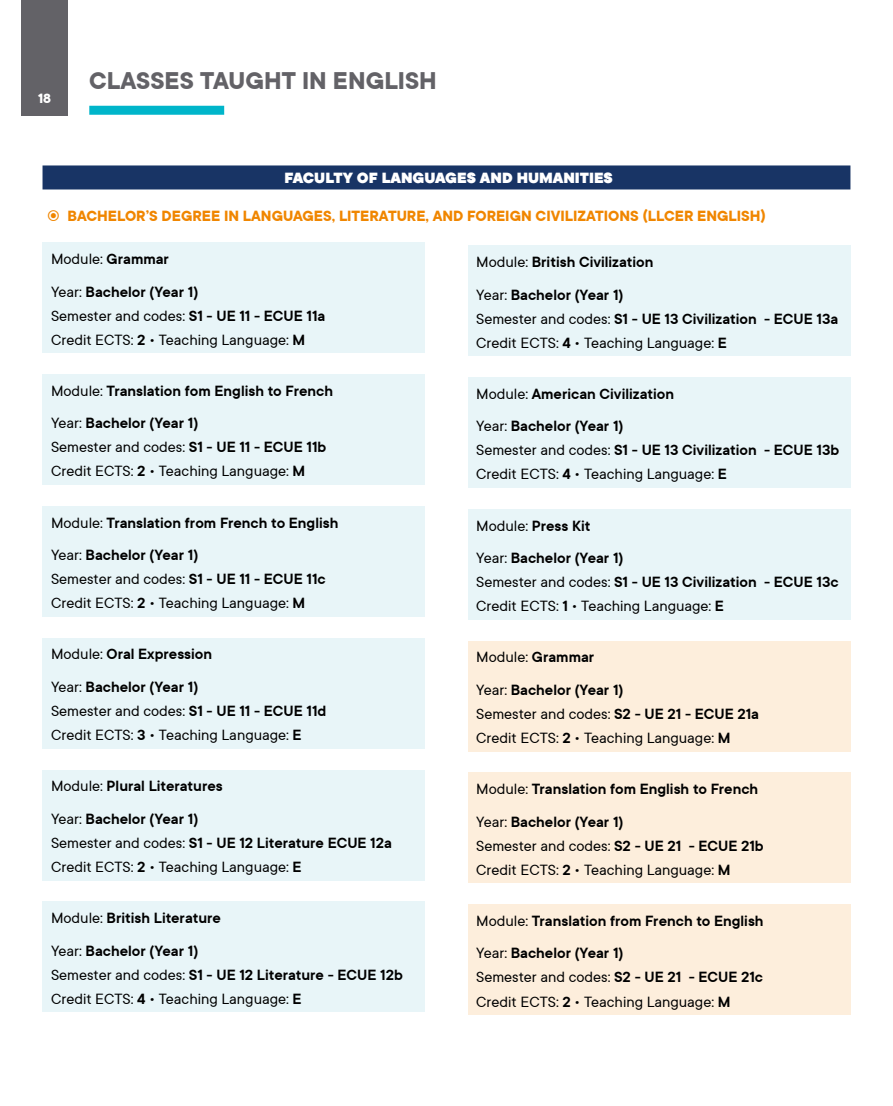
<style>
.page{position:relative;width:893px;height:1106px;background:#fff}
.page>*{position:absolute;margin:0;border:0;box-sizing:border-box;transform-origin:0 0}
.t1{font:700 27px "TT Commons Classic";color:#636267}
.t2{font:16.5px/24px "TT Commons Classic";color:#000}
.t3{font:600 16.5px/32.5px "TT Commons Classic";color:#000}
.t4{font:700 16.5px "TT Commons Classic";color:#f08600}
.t5{font:900 16.5px "TT Commons Classic";color:#fff}
.t6{font:700 15px "TT Commons Classic";color:#fff}
.s1{font-weight:400}
.s2{font-weight:600}
</style>
<div class="page">
<div style="left:89px;top:106px;width:135px;height:9px;background:#00b5ca"></div>
<div style="left:43px;top:165px;width:807px;height:24px;background:#183465"></div>
<div style="left:43px;top:243px;width:382px;height:110px;background:#e8f5f8"></div>
<div style="left:43px;top:374px;width:382px;height:111px;background:#e8f5f8"></div>
<div style="left:43px;top:506px;width:382px;height:110px;background:#e8f5f8"></div>
<div style="left:43px;top:638px;width:382px;height:110px;background:#e8f5f8"></div>
<div style="left:43px;top:769px;width:382px;height:111px;background:#e8f5f8"></div>
<div style="left:43px;top:901px;width:382px;height:111px;background:#e8f5f8"></div>
<div style="left:468px;top:245px;width:382px;height:111px;background:#e8f5f8"></div>
<div style="left:468px;top:377px;width:382px;height:111px;background:#e8f5f8"></div>
<div style="left:468px;top:509px;width:382px;height:110px;background:#e8f5f8"></div>
<div style="left:468px;top:641px;width:382px;height:110px;background:#fdeedc"></div>
<div style="left:468px;top:772px;width:382px;height:111px;background:#fdeedc"></div>
<div style="left:468px;top:904px;width:382px;height:111px;background:#fdeedc"></div>
<div style="left:21px;top:0;width:47px;height:116px;background:#636267"></div>
<p class="t6" style="left:38px;top:89px;width:15px">18</p>
<h1 class="t1" style="left:89px;top:63px;width:349px">CLASSES TAUGHT IN ENGLISH</h1>
<p class="t5" style="left:284px;top:166px;width:330px">FACULTY OF LANGUAGES AND HUMANITIES</p>
<p class="t4" style="left:68px;top:205px;width:700px">BACHELOR’S DEGREE IN LANGUAGES, LITERATURE, AND FOREIGN CIVILIZATIONS (LLCER ENGLISH)</p>
<p class="t3" style="left:51px;top:242px;width:149px"><span class="s1">Module:</span> Grammar<br><span class="s1">Year:</span> Bachelor (Year 1)</p>
<p class="t2" style="left:51px;top:303px;width:276px">Semester and codes: <span class="s2">S1 - UE 11 - ECUE 11a<br></span>Credit ECTS: <span class="s2">2</span> • Teaching Language: <span class="s2">M</span></p>
<p class="t3" style="left:51px;top:374px;width:283px"><span class="s1">Module:</span> Translation fom English to French<br><span class="s1">Year:</span> Bachelor (Year 1)</p>
<p class="t2" style="left:51px;top:435px;width:277px">Semester and codes: <span class="s2">S1 - UE 11 - ECUE 11b<br></span>Credit ECTS: <span class="s2">2</span> • Teaching Language: <span class="s2">M</span></p>
<p class="t3" style="left:51px;top:506px;width:289px"><span class="s1">Module:</span> Translation from French to English<br><span class="s1">Year:</span> Bachelor (Year 1)</p>
<p class="t2" style="left:51px;top:566px;width:276px">Semester and codes: <span class="s2">S1 - UE 11 - ECUE 11c<br></span>Credit ECTS: <span class="s2">2</span> • Teaching Language: <span class="s2">M</span></p>
<p class="t3" style="left:51px;top:637px;width:163px"><span class="s1">Module:</span> Oral Expression<br><span class="s1">Year:</span> Bachelor (Year 1)</p>
<p class="t2" style="left:51px;top:698px;width:277px">Semester and codes: <span class="s2">S1 - UE 11 - ECUE 11d<br></span>Credit ECTS: <span class="s2">3</span> • Teaching Language: <span class="s2">E</span></p>
<p class="t3" style="left:51px;top:769px;width:173px"><span class="s1">Module:</span> Plural Literatures<br><span class="s1">Year:</span> Bachelor (Year 1)</p>
<p class="t2" style="left:51px;top:830px;width:342px">Semester and codes: <span class="s2">S1 - UE 12 Literature ECUE 12a<br></span>Credit ECTS: <span class="s2">2</span> • Teaching Language: <span class="s2">E</span></p>
<p class="t3" style="left:51px;top:901px;width:171px"><span class="s1">Module:</span> British Literature<br><span class="s1">Year:</span> Bachelor (Year 1)</p>
<p class="t2" style="left:51px;top:962px;width:353px">Semester and codes: <span class="s2">S1 - UE 12 Literature - ECUE 12b<br></span>Credit ECTS: <span class="s2">4</span> • Teaching Language: <span class="s2">E</span></p>
<p class="t3" style="left:476px;top:245px;width:179px"><span class="s1">Module:</span> British Civilization<br><span class="s1">Year:</span> Bachelor (Year 1)</p>
<p class="t2" style="left:476px;top:306px;width:364px">Semester and codes: <span class="s2">S1 - UE 13 Civilization - ECUE 13a<br></span>Credit ECTS: <span class="s2">4</span> • Teaching Language: <span class="s2">E</span></p>
<p class="t3" style="left:476px;top:377px;width:199px"><span class="s1">Module:</span> American Civilization<br><span class="s1">Year:</span> Bachelor (Year 1)</p>
<p class="t2" style="left:476px;top:438px;width:364px">Semester and codes: <span class="s2">S1 - UE 13 Civilization - ECUE 13b<br></span>Credit ECTS: <span class="s2">4</span> • Teaching Language: <span class="s2">E</span></p>
<p class="t3" style="left:476px;top:508px;width:149px"><span class="s1">Module:</span> Press Kit<br><span class="s1">Year:</span> Bachelor (Year 1)</p>
<p class="t2" style="left:476px;top:569px;width:364px">Semester and codes: <span class="s2">S1 - UE 13 Civilization - ECUE 13c<br></span>Credit ECTS: <span class="s2">1</span> • Teaching Language: <span class="s2">E</span></p>
<p class="t3" style="left:476px;top:640px;width:149px"><span class="s1">Module:</span> Grammar<br><span class="s1">Year:</span> Bachelor (Year 1)</p>
<p class="t2" style="left:476px;top:701px;width:284px">Semester and codes: <span class="s2">S2 - UE 21 - ECUE 21a<br></span>Credit ECTS: <span class="s2">2</span> • Teaching Language: <span class="s2">M</span></p>
<p class="t3" style="left:476px;top:772px;width:283px"><span class="s1">Module:</span> Translation fom English to French<br><span class="s1">Year:</span> Bachelor (Year 1)</p>
<p class="t2" style="left:476px;top:833px;width:289px">Semester and codes: <span class="s2">S2 - UE 21 - ECUE 21b<br></span>Credit ECTS: <span class="s2">2</span> • Teaching Language: <span class="s2">M</span></p>
<p class="t3" style="left:476px;top:904px;width:289px"><span class="s1">Module:</span> Translation from French to English<br><span class="s1">Year:</span> Bachelor (Year 1)</p>
<p class="t2" style="left:476px;top:964px;width:288px">Semester and codes: <span class="s2">S2 - UE 21 - ECUE 21c<br></span>Credit ECTS: <span class="s2">2</span> • Teaching Language: <span class="s2">M</span></p>
</div>
